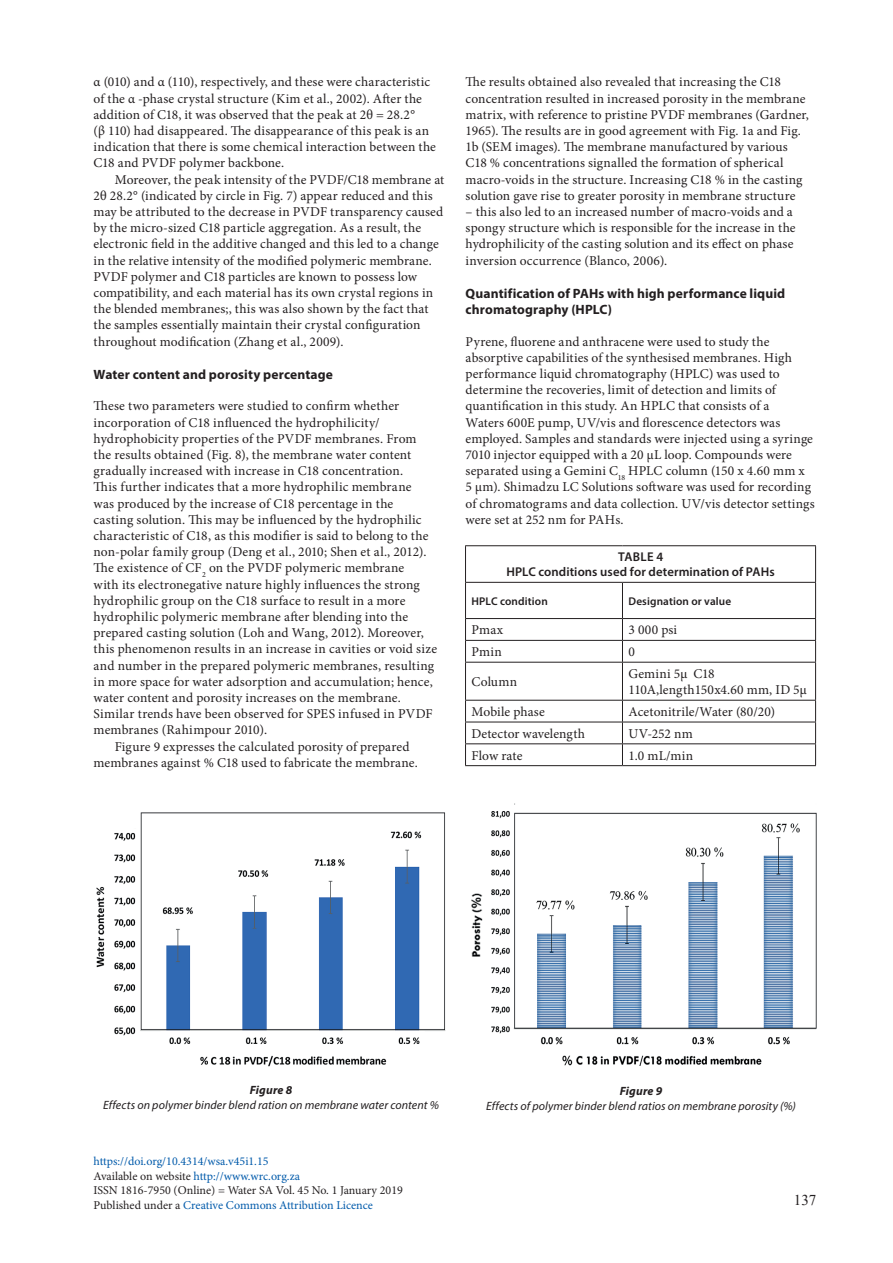
<style>
.page{position:relative;width:893px;height:1263px;background:#fff}
.page>*{position:absolute;margin:0;border:0;box-sizing:border-box;transform-origin:0 0}
.t1{font:15px "Times New Roman";color:#231f20}
.t2{font:13.5px/16.2px "Minion Pro";letter-spacing:.01em;color:#231f20}
.t3{font:700 13.5px/16.2px "Myriad Pro";letter-spacing:.01em;color:#231f20}
.t4{font:600 12.75px/15px "Myriad Pro";letter-spacing:.005em;color:#231f20;text-align:center}
.t5{font:12px/14.4px "Minion Pro";color:#015aaa}
.t6{font:italic 12px "Myriad Pro";letter-spacing:.01em;color:#231f20}
.t7{font:italic 700 12px "Myriad Pro";letter-spacing:.015em;color:#231f20}
.t8{font:600 11.25px "Myriad Pro";letter-spacing:.01em;color:#231f20}
.s1{color:#231f20}
</style>
<div class="page">
<img style="left:96px;top:812px;width:350px;height:255px">
<img style="left:471px;top:803px;width:346px;height:262px">
<hr style="left:465px;top:545px;width:157px;height:1px;background:#231f20">
<hr style="left:465px;top:546px;width:1px;height:36px;background:#231f20">
<hr style="left:622px;top:545px;width:194px;height:1px;background:#231f20">
<hr style="left:815px;top:546px;width:1px;height:36px;background:#231f20">
<hr style="left:465px;top:582px;width:157px;height:1px;background:#231f20">
<hr style="left:465px;top:583px;width:1px;height:35px;background:#231f20">
<hr style="left:622px;top:582px;width:194px;height:1px;background:#231f20">
<hr style="left:622px;top:583px;width:1px;height:35px;background:#231f20">
<hr style="left:815px;top:583px;width:1px;height:35px;background:#231f20">
<hr style="left:465px;top:618px;width:157px;height:1px;background:#231f20">
<hr style="left:622px;top:618px;width:194px;height:1px;background:#231f20">
<hr style="left:465px;top:640px;width:157px;height:1px;background:#231f20">
<svg style="left:465px;top:619px;width:1px;height:43px"></svg>
<hr style="left:622px;top:640px;width:194px;height:1px;background:#231f20">
<svg style="left:622px;top:619px;width:1px;height:43px"></svg>
<svg style="left:815px;top:619px;width:1px;height:43px"></svg>
<hr style="left:465px;top:662px;width:157px;height:1px;background:#231f20">
<hr style="left:465px;top:662px;width:1px;height:38px;background:#231f20">
<hr style="left:622px;top:662px;width:194px;height:1px;background:#231f20">
<hr style="left:622px;top:662px;width:1px;height:38px;background:#231f20">
<hr style="left:815px;top:662px;width:1px;height:38px;background:#231f20">
<hr style="left:465px;top:700px;width:157px;height:1px;background:#231f20">
<hr style="left:622px;top:700px;width:194px;height:1px;background:#231f20">
<hr style="left:465px;top:722px;width:157px;height:1px;background:#231f20">
<hr style="left:622px;top:722px;width:194px;height:1px;background:#231f20">
<hr style="left:465px;top:743px;width:157px;height:1px;background:#231f20">
<svg style="left:465px;top:700px;width:1px;height:65px"></svg>
<hr style="left:622px;top:743px;width:194px;height:1px;background:#231f20">
<svg style="left:622px;top:700px;width:1px;height:65px"></svg>
<svg style="left:815px;top:700px;width:1px;height:65px"></svg>
<hr style="left:465px;top:765px;width:157px;height:1px;background:#231f20">
<hr style="left:622px;top:765px;width:194px;height:1px;background:#231f20">
<p class="t2" style="left:94px;top:74px;width:344px">α (010) and α (110), respectively, and these were characteristic of the α -phase crystal structure (Kim et al., 2002). After the addition of C18, it was observed that the peak at 2θ = 28.2°<br>(β 110) had disappeared. The disappearance of this peak is an indication that there is some chemical interaction between the C18 and PVDF polymer backbone.</p>
<p class="t2" style="left:94px;top:171px;width:352px;text-indent:21px">Moreover, the peak intensity of the PVDF/C18 membrane at 2θ 28.2° (indicated by circle in Fig. 7) appear reduced and this may be attributed to the decrease in PVDF transparency caused by the micro-sized C18 particle aggregation. As a result, the electronic field in the additive changed and this led to a change in the relative intensity of the modified polymeric membrane.<br>PVDF polymer and C18 particles are known to possess low compatibility, and each material has its own crystal regions in the blended membranes;, this was also shown by the fact that the samples essentially maintain their crystal configuration throughout modification (Zhang et al., 2009).</p>
<p class="t3" style="left:94px;top:366px;width:241px">Water content and porosity percentage</p>
<p class="t2" style="left:94px;top:398px;width:307px">These two parameters were studied to confirm whether</p>
<p class="t2" style="left:94px;top:414px;width:288px">incorporation of C18 influenced the hydrophilicity/</p>
<p class="t2" style="left:94px;top:430px;width:325px">hydrophobicity properties of the PVDF membranes. From</p>
<p class="t2" style="left:94px;top:447px;width:319px">the results obtained (Fig. 8), the membrane water content</p>
<p class="t2" style="left:94px;top:463px;width:311px">gradually increased with increase in C18 concentration.</p>
<p class="t2" style="left:94px;top:479px;width:319px">This further indicates that a more hydrophilic membrane</p>
<p class="t2" style="left:94px;top:495px;width:301px">was produced by the increase of C18 percentage in the</p>
<p class="t2" style="left:94px;top:511px;width:330px">casting solution. This may be influenced by the hydrophilic</p>
<p class="t2" style="left:94px;top:528px;width:336px">characteristic of C18, as this modifier is said to belong to the</p>
<p class="t2" style="left:94px;top:544px;width:334px">non-polar family group (Deng et al., 2010; Shen et al., 2012).</p>
<p class="t2" style="left:94px;top:560px;width:312px">The existence of CF<sub>2</sub> on the PVDF polymeric membrane</p>
<p class="t2" style="left:94px;top:576px;width:328px">with its electronegative nature highly influences the strong</p>
<p class="t2" style="left:94px;top:592px;width:313px">hydrophilic group on the C18 surface to result in a more</p>
<p class="t2" style="left:94px;top:609px;width:316px">hydrophilic polymeric membrane after blending into the</p>
<p class="t2" style="left:94px;top:625px;width:332px">prepared casting solution (Loh and Wang, 2012). Moreover,</p>
<p class="t2" style="left:94px;top:641px;width:345px">this phenomenon results in an increase in cavities or void size</p>
<p class="t2" style="left:94px;top:657px;width:342px">and number in the prepared polymeric membranes, resulting</p>
<p class="t2" style="left:94px;top:673px;width:341px">in more space for water adsorption and accumulation; hence,</p>
<p class="t2" style="left:94px;top:690px;width:309px">water content and porosity increases on the membrane.</p>
<p class="t2" style="left:94px;top:706px;width:341px">Similar trends have been observed for SPES infused in PVDF</p>
<p class="t2" style="left:94px;top:722px;width:175px">membranes (Rahimpour 2010).</p>
<p class="t2" style="left:115px;top:738px;width:296px">Figure 9 expresses the calculated porosity of prepared</p>
<p class="t2" style="left:94px;top:754px;width:326px">membranes against % C18 used to fabricate the membrane.</p>
<p class="t2" style="left:466px;top:74px;width:345px">The results obtained also revealed that increasing the C18 concentration resulted in increased porosity in the membrane matrix, with reference to pristine PVDF membranes (Gardner, 1965). The results are in good agreement with Fig. 1a and Fig.<br>1b (SEM images). The membrane manufactured by various C18 % concentrations signalled the formation of spherical macro-voids in the structure. Increasing C18 % in the casting solution gave rise to greater porosity in membrane structure</p>
<p class="t2" style="left:466px;top:204px;width:331px">– this also led to an increased number of macro-voids and a spongy structure which is responsible for the increase in the hydrophilicity of the casting solution and its effect on phase inversion occurrence (Blanco, 2006).</p>
<p class="t3" style="left:466px;top:285px;width:321px">Quantification of PAHs with high performance liquid chromatography (HPLC)</p>
<p class="t2" style="left:466px;top:333px;width:350px">Pyrene, fluorene and anthracene were used to study the absorptive capabilities of the synthesised membranes. High performance liquid chromatography (HPLC) was used to determine the recoveries, limit of detection and limits of quantification in this study. An HPLC that consists of a<br>Waters 600E pump, UV/vis and florescence detectors was employed. Samples and standards were injected using a syringe 7010 injector equipped with a 20 µL loop. Compounds were separated using a Gemini C<sub>18</sub> HPLC column (150 x 4.60 mm x 5 µm). Shimadzu LC Solutions software was used for recording of chromatograms and data collection. UV/vis detector settings were set at 252 nm for PAHs.</p>
<p class="t4" style="left:506px;top:549px;width:270px">Tabl e 4<br>HPLC conditions used for determination of PAHs</p>
<p class="t8" style="left:471px;top:594px;width:78px">HPLC condition</p>
<p class="t8" style="left:628px;top:594px;width:104px">Designation or value</p>
<p class="t2" style="left:471px;top:622px;width:33px">Pmax</p>
<p class="t2" style="left:628px;top:622px;width:50px">3 000 psi</p>
<p class="t2" style="left:471px;top:644px;width:32px">Pmin</p>
<p class="t2" style="left:628px;top:644px;width:8px">0</p>
<p class="t2" style="left:471px;top:674px;width:47px">Column</p>
<p class="t2" style="left:628px;top:666px;width:180px">Gemini 5µ C18<br>110A,length150x4.60 mm, ID 5µ</p>
<p class="t2" style="left:471px;top:704px;width:75px">Mobile phase</p>
<p class="t2" style="left:628px;top:704px;width:148px">Acetonitrile/Water (80/20)</p>
<p class="t2" style="left:471px;top:725px;width:115px">Detector wavelength</p>
<p class="t2" style="left:628px;top:725px;width:66px">UV-252 nm</p>
<p class="t2" style="left:471px;top:747px;width:52px">Flow rate</p>
<p class="t2" style="left:628px;top:747px;width:66px">1.0 mL/min</p>
<p class="t7" style="left:250px;top:1082px;width:44px">Figure 8</p>
<p class="t6" style="left:103px;top:1097px;width:337px">Effects on polymer binder blend ration on membrane water content %</p>
<p class="t5" style="left:94px;top:1154px;width:311px">https://doi.org/10.4314/wsa.v45i1.15<br><span class="s1">Available on website</span> http://www.wrc.org.za<br><span class="s1">ISSN 1816-7950 (Online) = Water SA Vol. 45 No. 1 January 2019<br>Published under a</span> Creative Commons Attribution Licence</p>
<p class="t7" style="left:620px;top:1083px;width:44px">Figure 9</p>
<p class="t6" style="left:486px;top:1098px;width:311px">Effects of polymer binder blend ratios on membrane porosity (%)</p>
<p class="t1" style="left:794px;top:1190px;width:24px">137</p>
</div>
